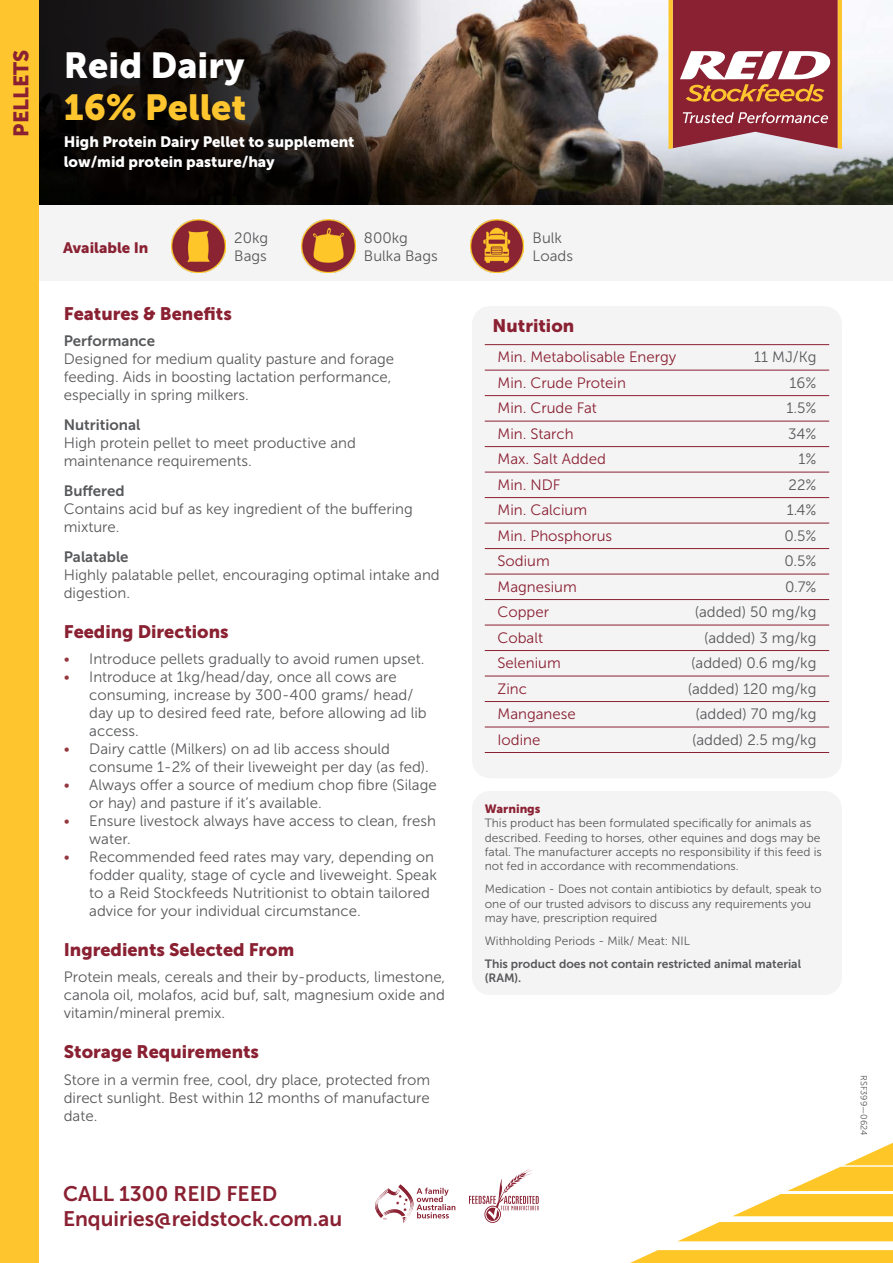
<style>
.page{position:relative;width:893px;height:1263px;background:#fff}
.page>*{position:absolute;margin:0;border:0;box-sizing:border-box;transform-origin:0 0}
.Heading_1_WHITE{font:36px "Museo Sans 900";color:#fff}
.Heading_1_YELLOW{font:36px "Museo Sans 900";color:#fec52e}
.CTO{font:21px/25.2px "Museo Sans 700";color:#8a2132}
.PELLET{font:21px "Museo Sans 900";color:#8a2132}
.Red_sub_copy{font:18px "Museo Sans 900";color:#8a2132}
.Black_subtitle{font:15px/18px "Museo Sans 300";color:#57585a}
.Table_red{font:15px "Museo Sans 300";color:#8a2132}
.Table_red-2{font:15px "Museo Sans 300";color:#57585a}
.White_Subtitle{font:15px "Museo Sans 900";color:#fff}
.Red_sub{font:15px "Museo Sans 900";color:#8a2132}
.Black_subtitle-2{font:15px "Museo Sans 700";color:#57585a}
.Warning_text{font:12px/14.4px "Museo Sans 300";color:#57585a}
.Warning_text-2{font:12px/14.4px "Museo Sans 700";color:#57585a}
.Warning_title{font:12px "Museo Sans 900";color:#8a2132}
.t1{font:9px "Museo Sans 300";color:#57585a}
.s1{font-family:"Museo Sans 700"}
.s2{color:#93383e}
</style>
<div class="page">
<div style="left:472px;top:306px;width:370px;height:472px;background:#f5f4f5;border-radius:18px"></div>
<div style="left:472px;top:791px;width:370px;height:204px;background:#f5f4f5;border-radius:18px"></div>
<div style="left:38px;top:204px;width:855px;height:77px;background:#f5f4f5"></div>
<img style="left:446px;top:0;width:447px;height:204px">
<svg style="left:38px;top:0;width:408px;height:204px;background:#2f2a26"></svg>
<img style="left:172px;top:219px;width:53px;height:54px">
<img style="left:301px;top:219px;width:54px;height:54px">
<img style="left:470px;top:219px;width:54px;height:54px">
<hr style="left:485px;top:370px;width:344px;height:1px;background:#8a2132">
<hr style="left:485px;top:344px;width:344px;height:1px;background:#8a2132">
<hr style="left:485px;top:395px;width:344px;height:1px;background:#8a2132">
<hr style="left:485px;top:472px;width:344px;height:1px;background:#8a2132">
<hr style="left:485px;top:497px;width:344px;height:1px;background:#8a2132">
<hr style="left:485px;top:523px;width:344px;height:1px;background:#8a2132">
<hr style="left:485px;top:548px;width:344px;height:1px;background:#8a2132">
<hr style="left:485px;top:574px;width:344px;height:1px;background:#8a2132">
<hr style="left:485px;top:599px;width:344px;height:1px;background:#8a2132">
<hr style="left:485px;top:625px;width:344px;height:1px;background:#8a2132">
<hr style="left:485px;top:650px;width:344px;height:1px;background:#8a2132">
<hr style="left:485px;top:676px;width:344px;height:1px;background:#8a2132">
<hr style="left:485px;top:701px;width:344px;height:1px;background:#8a2132">
<hr style="left:485px;top:421px;width:344px;height:1px;background:#8a2132">
<hr style="left:485px;top:446px;width:344px;height:1px;background:#8a2132">
<hr style="left:485px;top:727px;width:344px;height:1px;background:#8a2132">
<hr style="left:485px;top:752px;width:344px;height:1px;background:#8a2132">
<div style="left:0;top:0;width:38px;height:1263px;background:#fec52e"></div>
<svg style="left:630px;top:1250px;width:263px;height:13px;background:#fec933"></svg>
<svg style="left:678px;top:1222px;width:215px;height:19px;background:#fecb3b"></svg>
<svg style="left:733px;top:1143px;width:160px;height:73px"></svg>
<svg style="left:469px;top:1169px;width:70px;height:54px"></svg>
<svg style="left:375px;top:1184px;width:80px;height:39px"></svg>
<svg style="left:668px;top:0;width:174px;height:149px;background:#a45358"></svg>
<p class="PELLET" style="left:9px;top:137px;width:88px;rotate:-90deg">PELLETS</p>
<p class="Heading_1_WHITE" style="left:64px;top:45px;width:182px">Reid Dairy</p>
<p class="Heading_1_YELLOW" style="left:64px;top:87px;width:184px">16% Pellet</p>
<p class="White_Subtitle" style="left:64px;top:133px;width:292px">High Protein Dairy Pellet to supplement</p>
<p class="White_Subtitle" style="left:64px;top:153px;width:212px">low/mid protein pasture/hay</p>
<p class="Red_sub" style="left:63px;top:239px;width:87px">Available In</p>
<p class="Black_subtitle" style="left:234px;top:229px;width:36px">20kg</p>
<p class="Black_subtitle" style="left:234px;top:247px;width:34px">Bags</p>
<p class="Black_subtitle" style="left:364px;top:229px;width:45px">800kg</p>
<p class="Black_subtitle" style="left:364px;top:247px;width:75px">Bulka Bags</p>
<p class="Red_sub_copy" style="left:64px;top:303px;width:170px">Features &amp; Benefits</p>
<p class="Black_subtitle" style="left:64px;top:332px;width:332px"><span class="s1">Performance<br></span>Designed for medium quality pasture and forage feeding. Aids in boosting lactation performance, especially in spring milkers.</p>
<p class="Black_subtitle-2" style="left:64px;top:417px;width:78px">Nutritional</p>
<p class="Black_subtitle" style="left:64px;top:434px;width:294px">High protein pellet to meet productive and maintenance requirements.</p>
<p class="Black_subtitle" style="left:64px;top:482px;width:351px"><span class="s1">Buffered<br></span>Contains acid buf as key ingredient of the buffering mixture.</p>
<p class="Black_subtitle" style="left:64px;top:548px;width:377px"><span class="s1">Palatable<br></span>Highly palatable pellet, encouraging optimal intake and digestion.</p>
<p class="Red_sub_copy" style="left:64px;top:621px;width:166px">Feeding Directions</p>
<p class="Black_subtitle" style="left:64px;top:650px;width:362px"><span class="s2">•</span> Introduce pellets gradually to avoid rumen upset.</p>
<p class="Black_subtitle" style="left:89px;top:668px;width:339px;text-indent:-26px"><span class="s2">•</span> Introduce at 1kg/head/day, once all cows are consuming, increase by 300-400 grams/ head/ day up to desired feed rate, before allowing ad lib access.</p>
<p class="Black_subtitle" style="left:89px;top:740px;width:341px;text-indent:-26px"><span class="s2">•</span> Dairy cattle (Milkers) on ad lib access should consume 1-2% of their liveweight per day (as fed).</p>
<p class="Black_subtitle" style="left:89px;top:776px;width:349px;text-indent:-26px"><span class="s2">•</span> Always offer a source of medium chop fibre (Silage or hay) and pasture if it’s available.</p>
<p class="Black_subtitle" style="left:89px;top:812px;width:348px;text-indent:-26px"><span class="s2">•</span> Ensure livestock always have access to clean, fresh water.</p>
<p class="Black_subtitle" style="left:89px;top:848px;width:349px;text-indent:-26px"><span class="s2">•</span> Recommended feed rates may vary, depending on fodder quality, stage of cycle and liveweight. Speak to a Reid Stockfeeds Nutritionist to obtain tailored advice for your individual circumstance.</p>
<p class="Red_sub_copy" style="left:64px;top:939px;width:232px">Ingredients Selected From</p>
<p class="Black_subtitle" style="left:64px;top:968px;width:383px;text-align:justify">Protein meals, cereals and their by-products, limestone, canola oil, molafos, acid buf, salt, magnesium oxide and vitamin/mineral premix.</p>
<p class="Red_sub_copy" style="left:64px;top:1041px;width:197px">Storage Requirements</p>
<p class="Black_subtitle" style="left:64px;top:1070px;width:368px;text-align:justify">Store in a vermin free, cool, dry place, protected from direct sunlight. Best within 12 months of manufacture date.</p>
<p class="CTO" style="left:63px;top:1181px;width:281px">CALL 1300 REID FEED<br>Enquiries@reidstock.com.au</p>
<p class="Black_subtitle" style="left:533px;top:229px;width:31px">Bulk</p>
<p class="Black_subtitle" style="left:533px;top:247px;width:42px">Loads</p>
<p class="Red_sub_copy" style="left:493px;top:316px;width:83px">Nutrition</p>
<p class="Table_red" style="left:497px;top:349px;width:180px">Min. Metabolisable Energy</p>
<p class="Table_red-2" style="left:754px;top:349px;width:64px">11 MJ/Kg</p>
<p class="Table_red" style="left:497px;top:374px;width:130px">Min. Crude Protein</p>
<p class="Table_red-2" style="left:790px;top:374px;width:28px">16%</p>
<p class="Table_red" style="left:497px;top:400px;width:101px">Min. Crude Fat</p>
<p class="Table_red-2" style="left:786px;top:400px;width:32px">1.5%</p>
<p class="Table_red" style="left:497px;top:425px;width:78px">Min. Starch</p>
<p class="Table_red-2" style="left:788px;top:425px;width:30px">34%</p>
<p class="Table_red" style="left:497px;top:451px;width:110px">Max. Salt Added</p>
<p class="Table_red-2" style="left:798px;top:451px;width:19px">1%</p>
<p class="Table_red" style="left:497px;top:476px;width:65px">Min. NDF</p>
<p class="Table_red-2" style="left:788px;top:476px;width:29px">22%</p>
<p class="Table_red" style="left:497px;top:502px;width:91px">Min. Calcium</p>
<p class="Table_red-2" style="left:787px;top:502px;width:31px">1.4%</p>
<p class="Table_red" style="left:497px;top:527px;width:116px">Min. Phosphorus</p>
<p class="Table_red-2" style="left:784px;top:527px;width:34px">0.5%</p>
<p class="Table_red" style="left:497px;top:553px;width:54px">Sodium</p>
<p class="Table_red-2" style="left:784px;top:553px;width:34px">0.5%</p>
<p class="Table_red" style="left:497px;top:578px;width:81px">Magnesium</p>
<p class="Table_red-2" style="left:785px;top:578px;width:33px">0.7%</p>
<p class="Table_red" style="left:497px;top:604px;width:53px">Copper</p>
<p class="Table_red-2" style="left:695px;top:604px;width:123px">(added) 50 mg/kg</p>
<p class="Table_red" style="left:497px;top:629px;width:47px">Cobalt</p>
<p class="Table_red-2" style="left:704px;top:629px;width:114px">(added) 3 mg/kg</p>
<p class="Table_red" style="left:497px;top:655px;width:65px">Selenium</p>
<p class="Table_red-2" style="left:691px;top:655px;width:127px">(added) 0.6 mg/kg</p>
<p class="Table_red" style="left:497px;top:680px;width:31px">Zinc</p>
<p class="Table_red-2" style="left:688px;top:680px;width:130px">(added) 120 mg/kg</p>
<p class="Table_red" style="left:497px;top:706px;width:80px">Manganese</p>
<p class="Table_red-2" style="left:695px;top:706px;width:123px">(added) 70 mg/kg</p>
<p class="Table_red" style="left:497px;top:731px;width:44px">Iodine</p>
<p class="Table_red-2" style="left:692px;top:731px;width:126px">(added) 2.5 mg/kg</p>
<p class="Warning_title" style="left:485px;top:802px;width:57px">Warnings</p>
<p class="Warning_text" style="left:485px;top:816px;width:338px">This product has been formulated specifically for animals as described. Feeding to horses, other equines and dogs may be fatal. The manufacturer accepts no responsibility if this feed is not fed in accordance with recommendations.</p>
<p class="Warning_text" style="left:485px;top:882px;width:338px">Medication - Does not contain antibiotics by default, speak to one of our trusted advisors to discuss any requirements you may have, prescription required</p>
<p class="Warning_text" style="left:485px;top:934px;width:207px">Withholding Periods - Milk/ Meat: NIL</p>
<p class="Warning_text-2" style="left:485px;top:956px;width:318px">This product does not contain restricted animal material (RAM).</p>
<p class="t1" style="left:869px;top:1075px;width:62px;rotate:90deg">RSF399—0624</p>
</div>
